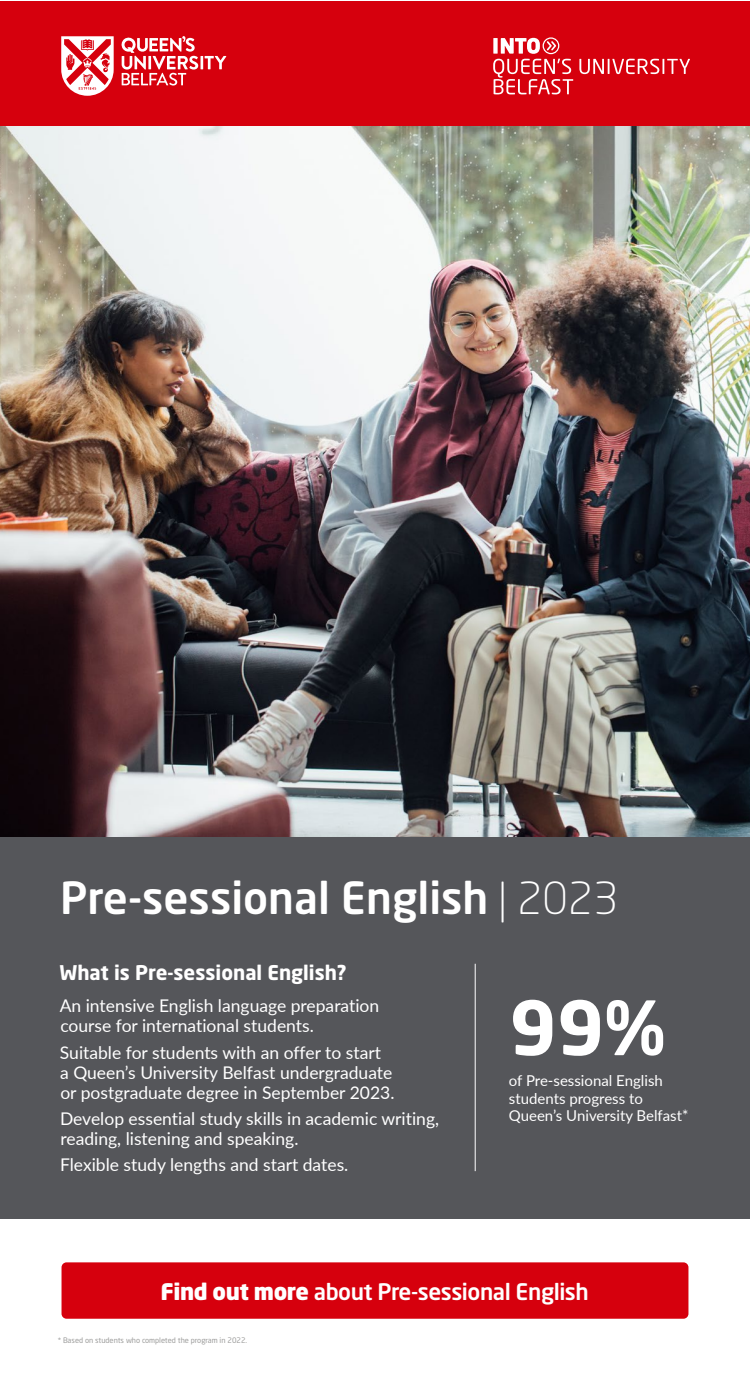
<style>
.page{position:relative;width:750px;height:1375px;background:#fff}
.page>*{position:absolute;margin:0;border:0;box-sizing:border-box;transform-origin:0 0}
.t1{font:700 73.75px "Neo Sans Pro";color:#fff}
.t2{font:500 43.75px "Neo Sans Pro";color:#fff}
.t3{font:500 22.5px "Neo Sans Pro";letter-spacing:-.02em;color:#fff}
.t4{font:700 20px "Neo Sans Pro";color:#fff}
.t5{font:17.5px/20px "Lato";color:#fff}
.t6{font:15px/17.5px "Lato";color:#fff}
.t7{font:7.5px "Neo Sans Pro";color:#9d9d9c}
.s1{font-weight:300}
.s2{font-weight:900}
</style>
<div class="page">
<img style="left:0;top:126px;width:750px;height:711px">
<div style="left:0;top:837px;width:750px;height:381px;background:#55565a"></div>
<div style="left:0;top:1px;width:750px;height:125px;background:#d6000d"></div>
<svg style="left:121px;top:36px;width:105px;height:50px"></svg>
<svg style="left:61px;top:36px;width:53px;height:60px"></svg>
<hr style="left:475px;top:964px;width:1px;height:207px;background:#fff">
<div style="left:62px;top:1262px;width:626px;height:57px;background:#d6000d;border-radius:5px"></div>
<svg style="left:579px;top:59px;width:111px;height:15px"></svg>
<svg style="left:493px;top:37px;width:80px;height:57px"></svg>
<h2 class="t2" style="left:60px;top:870px;width:560px">Pre-sessional English <span class="s1">| 2023</span></h2>
<p class="t4" style="left:60px;top:960px;width:288px">What is Pre-sessional English?</p>
<p class="t5" style="left:60px;top:995px;width:321px">An intensive English language preparation course for international students.</p>
<p class="t5" style="left:60px;top:1042px;width:336px">Suitable for students with an offer to start<br>a Queen’s University Belfast undergraduate or postgraduate degree in September 2023.</p>
<p class="t5" style="left:60px;top:1108px;width:381px">Develop essential study skills in academic writing, reading, listening and speaking.</p>
<p class="t5" style="left:60px;top:1154px;width:290px">Flexible study lengths and start dates.</p>
<h1 class="t1" style="left:509px;top:981px;width:159px">99%</h1>
<p class="t6" style="left:509px;top:1072px;width:181px">of Pre-sessional English students progress to<br>Queen’s University Belfast*</p>
<p class="t3" style="left:161px;top:1277px;width:429px"><span class="s2">Find out more</span> about Pre-sessional English</p>
<p class="t7" style="left:58px;top:1336px;width:191px">* Based on students who completed the program in 2022.</p>
</div>
